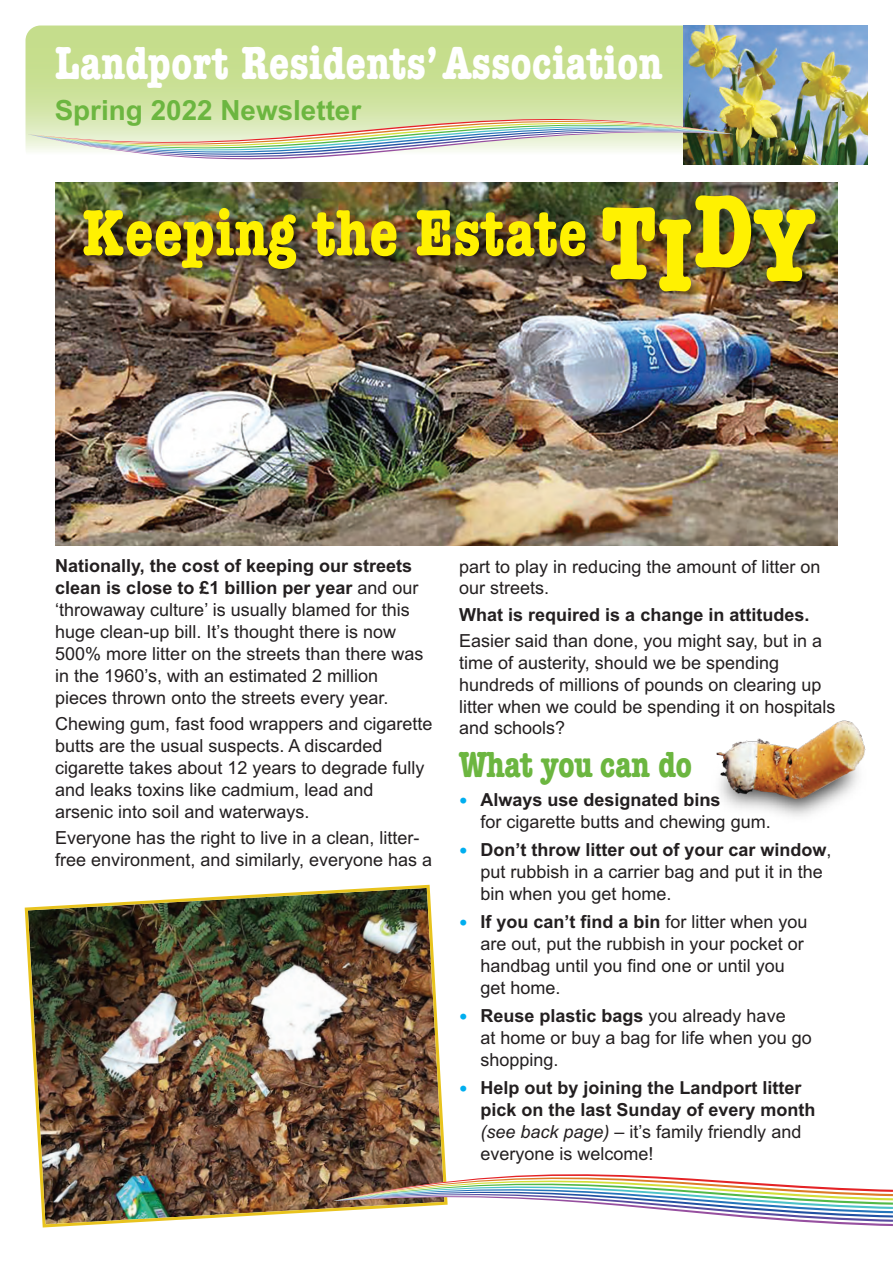
<style>
.page{position:relative;width:893px;height:1263px;background:#fff}
.page>*{position:absolute;margin:0;border:0;box-sizing:border-box;transform-origin:0 0}
.t1{font:700 condensed 67.5px "American Typewriter";color:#fff101}
.t2{font:700 condensed 48px "American Typewriter";color:#fff}
.t3{font:700 condensed 37.5px "American Typewriter";letter-spacing:-.015em;color:#6cb640}
.t4{font:700 27.9px "Arial";color:#6cb640}
.t5{font:18px/21.9px "Arial";color:#231f20}
.t6{font:700 18px/21.9px "Arial";color:#231f20}
.s1{font-size:107.25px}
.s2{font-weight:700}
.s3{font-size:24px;color:#00aeef}
.s4{font-weight:400;font-size:24px;color:#00aeef}
.s5{font-weight:400;font-style:italic}
.s6{font-weight:400}
</style>
<div class="page">
<svg style="left:26px;top:26px;width:657px;height:126px;background:#c9e095"></svg>
<img style="left:683px;top:26px;width:184px;height:125px">
<img style="left:28px;top:119px;width:706px;height:33px">
<img style="left:55px;top:182px;width:783px;height:364px">
<img style="left:24px;top:884px;width:422px;height:344px">
<img style="left:332px;top:1172px;width:561px;height:55px">
<img style="left:60px;top:151px;width:808px;height:249px">
<img style="left:716px;top:720px;width:150px;height:96px">
<h2 class="t2" style="left:55px;top:24px;width:609px">Landport Residents’Association</h2>
<h3 class="t4" style="left:55px;top:94px;width:308px">Spring 2022 Newsletter</h3>
<h1 class="t1" style="left:82px;top:179px;width:734px">Keeping the Estate <span class="s1">TIDY</span></h1>
<p class="t5" style="left:55px;top:555px;width:370px"><span class="s2">Nationally, the cost of keeping our streets clean is close to £1 billion per year</span> and our ‘throwaway culture’ is usually blamed for this huge clean-up bill. It’s thought there is now 500% more litter on the streets than there was in the 1960’s, with an estimated 2 million pieces thrown onto the streets every year.</p>
<p class="t5" style="left:55px;top:713px;width:379px">Chewing gum, fast food wrappers and cigarette butts are the usual suspects. A discarded cigarette takes about 12 years to degrade fully and leaks toxins like cadmium, lead and arsenic into soil and waterways.</p>
<p class="t5" style="left:55px;top:827px;width:378px">Everyone has the right to live in a clean, litter&shy;free environment, and similarly, everyone has a</p>
<p class="t5" style="left:459px;top:555px;width:363px">part to play in reducing the amount of litter on our streets.</p>
<p class="t6" style="left:459px;top:603px;width:352px">What is required is a change in attitudes.</p>
<p class="t5" style="left:459px;top:630px;width:378px">Easier said than done, you might say, but in a time of austerity, should we be spending hundreds of millions of pounds on clearing up litter when we could be spending it on hospitals and schools?</p>
<h3 class="t3" style="left:459px;top:735px;width:235px">What you can do</h3>
<p class="t5" style="left:480px;top:788px;width:292px;text-indent:-21px"><span class="s3">•</span> <span class="s2">Always use designated bins<br></span>for cigarette butts and chewing gum.</p>
<p class="t5" style="left:480px;top:839px;width:353px;text-indent:-21px"><span class="s3">•</span> <span class="s2">Don’t throw litter out of your car window</span>, put rubbish in a carrier bag and put it in the bin when you get home.</p>
<p class="t5" style="left:480px;top:911px;width:329px;text-indent:-21px"><span class="s3">•</span> <span class="s2">If you can’t find a bin</span> for litter when you are out, put the rubbish in your pocket or handbag until you find one or until you get home.</p>
<p class="t5" style="left:480px;top:1005px;width:333px;text-indent:-21px"><span class="s3">•</span> <span class="s2">Reuse plastic bags</span> you already have<br>at home or buy a bag for life when you go shopping.</p>
<p class="t6" style="left:480px;top:1077px;width:337px;text-indent:-21px"><span class="s4">•</span> Help out by joining the Landport litter pick on the last Sunday of every month <span class="s5">(see back page)</span> <span class="s6">– it’s family friendly and everyone is welcome!</span></p>
</div>
